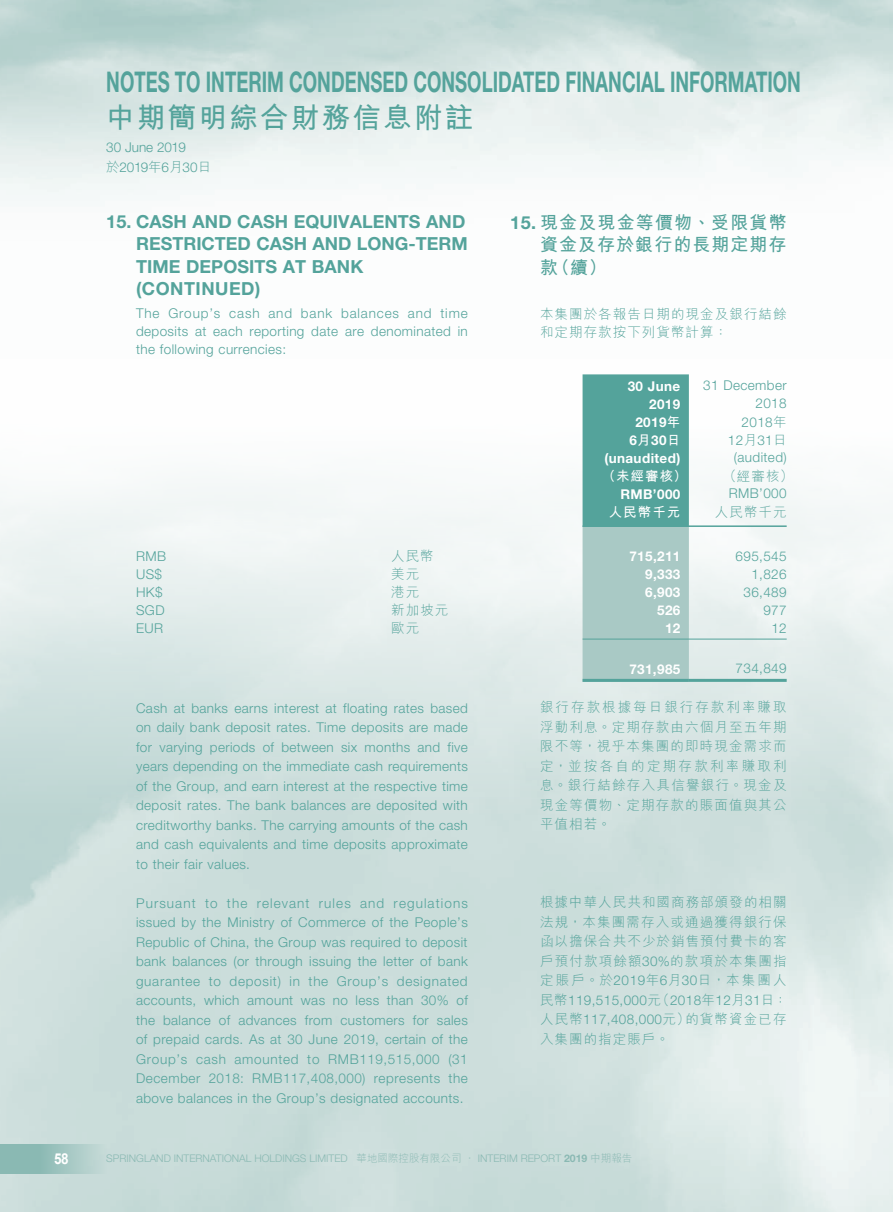
<style>
.page{position:relative;width:893px;height:1212px;background:#fff}
.page>*{position:absolute;margin:0;border:0;box-sizing:border-box;transform-origin:0 0}
.t1{font:700 28.5px "Helvetica Neue LT Std";color:#54a39b;scale:.65 1}
.t2{font:700 28.5px "M Hei HK";letter-spacing:.08em;color:#54a39b}
.t3{font:700 18px/22.5px "Helvetica Neue LT Std";letter-spacing:.005em;color:#54a39b}
.t4{font:700 18px/22.5px "M Hei HK";letter-spacing:.06em;color:#54a39b;text-align:justify}
.t5{font:700 15px "Arial";color:#fff;scale:.9 1}
.t6{font:300 13.5px/19.5px "Helvetica Neue LT Std";letter-spacing:.03em;color:#54a39b;text-align:justify}
.t7{font:300 13.5px/19.5px "M Hei HK";letter-spacing:.085em;color:#54a39b}
.t8{font:700 13.5px "Helvetica Neue LT Std";letter-spacing:.03em;color:#fff}
.t9{font:300 13.5px/20.2px "Helvetica Neue LT Std";letter-spacing:-.005em;color:#54a39b}
.t10{font:700 13.5px "M Hei HK";letter-spacing:.08em;color:#fff}
.t11{font:300 10.5px "Helvetica Neue LT Std";color:#8ab9b3}
.s1{font-family:"M Hei HK"}
.s2{font-family:"Helvetica Neue LT Std"}
.s3{font-family:"Adobe Song Std"}
.s4{font-weight:700}
</style>
<div class="page">
<div style="left:0;top:1144px;width:106px;height:30px;background:linear-gradient(to right,#7bb1aa,#bed6d3)"></div>
<svg style="left:583px;top:374px;width:106px;height:305px;background:#7eb6b0"></svg>
<hr style="left:583px;top:525px;width:106px;height:2px;background:#54a39b">
<hr style="left:689px;top:525px;width:98px;height:2px;background:#54a39b">
<hr style="left:583px;top:639px;width:106px;height:1px;background:#54a39b">
<hr style="left:689px;top:639px;width:98px;height:1px;background:#54a39b">
<hr style="left:583px;top:679px;width:106px;height:3px;background:#54a39b">
<hr style="left:689px;top:679px;width:98px;height:3px;background:#54a39b">
<h1 class="t1" style="left:106px;top:64px;width:1070px">NOTES TO INTERIM CONDENSED CONSOLIDATED FINANCIAL INFORMATION</h1>
<h1 class="t2" style="left:106px;top:97px;width:369px">中期簡明綜合財務信息附註</h1>
<p class="t9" style="left:106px;top:137px;width:106px">30 June 2019<span class="s1">於</span>2019<span class="s1">年</span>6<span class="s1">月</span>30<span class="s1">日</span></p>
<h2 class="t3" style="left:136px;top:209px;width:333px;text-indent:-30px">15. CASH AND CASH EQUIVALENTS AND<br>RESTRICTED CASH AND LONG-TERM<br>TIME DEPOSITS AT BANK (CONTINUED)</h2>
<p class="t6" style="left:136px;top:304px;width:333px;line-height:18px">The Group’s cash and bank balances and time deposits at each reporting date are denominated in the following currencies:</p>
<h2 class="t4" style="left:540px;top:209px;width:248px;text-indent:-30px"><span class="s2">15.</span> 現金及現金等價物、受限貨幣資金及存於銀行的長期定期存款（續）</h2>
<p class="t7" style="left:540px;top:304px;width:248px;line-height:18px">本集團於各報告日期的現金及銀行結餘和定期存款按下列貨幣計算：</p>
<p class="t8" style="left:628px;top:377px;width:54px">30 June</p>
<p class="t6" style="left:703px;top:375px;width:85px">31 December</p>
<p class="t8" style="left:649px;top:395px;width:33px">2019</p>
<p class="t6" style="left:755px;top:393px;width:33px">2018</p>
<p class="t8" style="left:635px;top:413px;width:47px">2019<span class="s1">年</span></p>
<p class="t6" style="left:742px;top:412px;width:47px">2018<span class="s1">年</span></p>
<p class="t8" style="left:629px;top:431px;width:53px">6<span class="s1">月</span>30<span class="s1">日</span></p>
<p class="t6" style="left:728px;top:430px;width:60px">12<span class="s1">月</span>31<span class="s1">日</span></p>
<p class="t8" style="left:604px;top:449px;width:78px">(unaudited)</p>
<p class="t6" style="left:734px;top:447px;width:54px">(audited)</p>
<p class="t10" style="left:602px;top:466px;width:86px">（未經審核）</p>
<p class="t7" style="left:723px;top:465px;width:72px">（經審核）</p>
<p class="t8" style="left:620px;top:485px;width:62px">RMB’000</p>
<p class="t6" style="left:729px;top:483px;width:59px">RMB’000</p>
<p class="t10" style="left:609px;top:502px;width:73px">人民幣千元</p>
<p class="t7" style="left:715px;top:501px;width:73px">人民幣千元</p>
<p class="t6" style="left:136px;top:546px;width:32px">RMB</p>
<p class="t7" style="left:391px;top:546px;width:44px">人民幣</p>
<p class="t8" style="left:629px;top:548px;width:53px">715,211</p>
<p class="t6" style="left:736px;top:546px;width:53px">695,545</p>
<p class="t6" style="left:136px;top:564px;width:28px">US$</p>
<p class="t7" style="left:391px;top:564px;width:30px">美元</p>
<p class="t8" style="left:645px;top:566px;width:37px">9,333</p>
<p class="t6" style="left:751px;top:564px;width:37px">1,826</p>
<p class="t6" style="left:136px;top:582px;width:28px">HK$</p>
<p class="t7" style="left:391px;top:582px;width:30px">港元</p>
<p class="t8" style="left:645px;top:584px;width:37px">6,903</p>
<p class="t6" style="left:743px;top:582px;width:45px">36,489</p>
<p class="t6" style="left:136px;top:600px;width:30px">SGD</p>
<p class="t7" style="left:391px;top:600px;width:59px">新加坡元</p>
<p class="t8" style="left:657px;top:602px;width:25px">526</p>
<p class="t6" style="left:763px;top:600px;width:25px">977</p>
<p class="t6" style="left:136px;top:618px;width:29px">EUR</p>
<p class="t7" style="left:391px;top:618px;width:30px">歐元</p>
<p class="t8" style="left:665px;top:620px;width:17px">12</p>
<p class="t6" style="left:771px;top:618px;width:17px">12</p>
<p class="t8" style="left:629px;top:660px;width:53px">731,985</p>
<p class="t6" style="left:736px;top:658px;width:53px">734,849</p>
<p class="t6" style="left:136px;top:698px;width:333px">Cash at banks earns interest at floating rates based on daily bank deposit rates. Time deposits are made for varying periods of between six months and five years depending on the immediate cash requirements of the Group, and earn interest at the respective time deposit rates. The bank balances are deposited with creditworthy banks. The carrying amounts of the cash and cash equivalents and time deposits approximate to their fair values.</p>
<p class="t6" style="left:136px;top:893px;width:333px">Pursuant to the relevant rules and regulations issued by the Ministry of Commerce of the People’s Republic of China, the Group was required to deposit bank balances (or through issuing the letter of bank guarantee to deposit) in the Group’s designated accounts, which amount was no less than 30% of the balance of advances from customers for sales of prepaid cards. As at 30 June 2019, certain of the Group’s cash amounted to RMB119,515,000 (31<br>December 2018: RMB117,408,000) represents the above balances in the Group’s designated accounts.</p>
<p class="t7" style="left:540px;top:697px;width:248px;text-align:justify">銀行存款根據每日銀行存款利率賺取浮動利息。定期存款由六個月至五年期限不等，視乎本集團的即時現金需求而定，並按各自的定期存款利率賺取利息。銀行結餘存入具信譽銀行。現金及現金等價物、定期存款的賬面值與其公平值相若。</p>
<p class="t7" style="left:540px;top:892px;width:248px;text-align:justify">根據中華人民共和國商務部頒發的相關法規，本集團需存入或通過獲得銀行保函以擔保合共不少於銷售預付費卡的客戶預付款項餘額<span class="s2">30%</span>的款項於本集團指定賬戶。於<span class="s2">2019</span>年<span class="s2">6</span>月<span class="s2">30</span>日，本集團人</p>
<p class="t6" style="left:540px;top:990px;width:249px"><span class="s1">民幣</span>119,515,000<span class="s1">元（</span>2018<span class="s1">年</span>12<span class="s1">月</span>31<span class="s1">日：</span></p>
<p class="t7" style="left:540px;top:1009px;width:248px">人民幣<span class="s2">117,408,000</span>元）的貨幣資金已存入集團的指定賬戶。</p>
<p class="t5" style="left:54px;top:1148px;width:18px">58</p>
<p class="t11" style="left:106px;top:1152px;width:528px">SPRINGLAND INTERNATIONAL HOLDINGS LIMITED <span class="s1">華地國際控股有限公司</span><span class="s3">・</span> INTERIM REPORT <span class="s4">2019</span> <span class="s1">中期報告</span></p>
</div>
